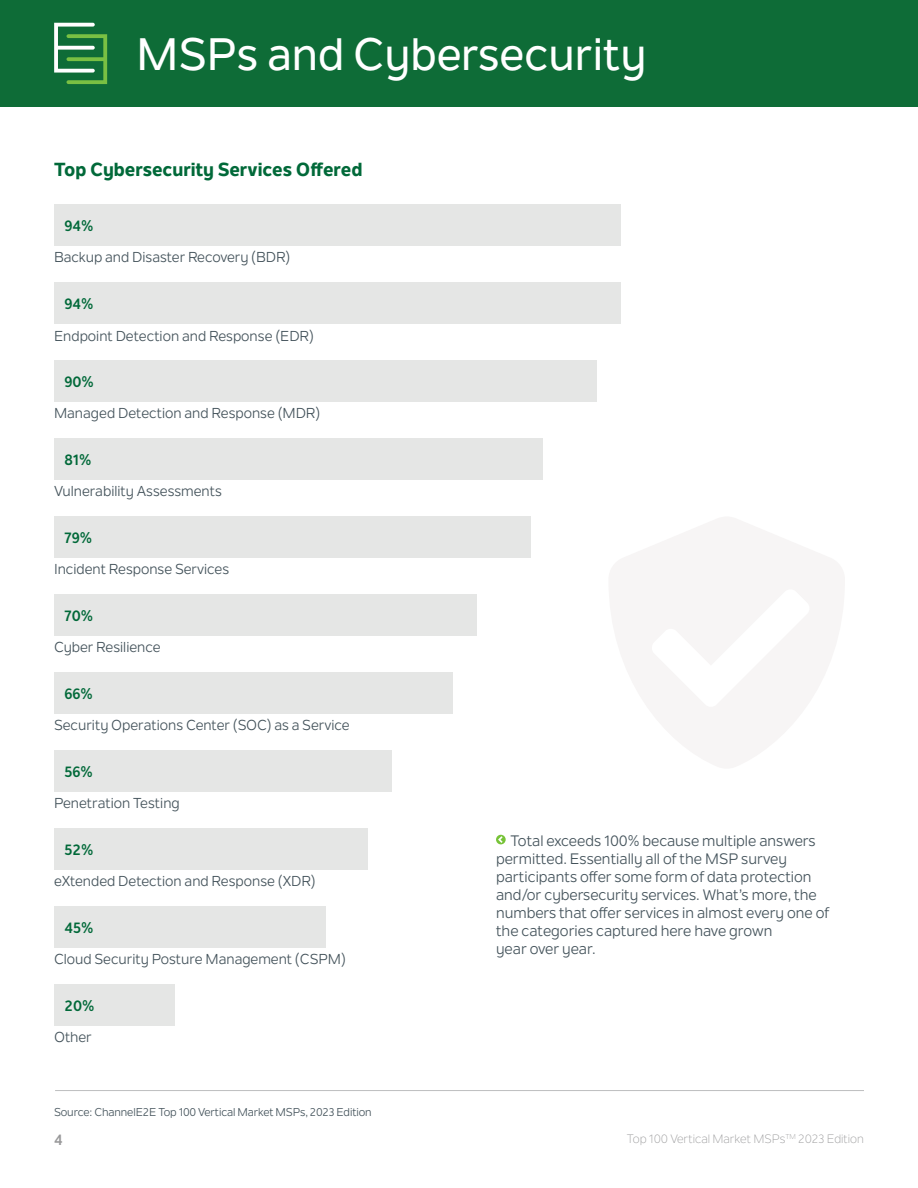
<style>
.page{position:relative;width:918px;height:1188px;background:#fff}
.page>*{position:absolute;margin:0;border:0;box-sizing:border-box;transform-origin:0 0}
.t1{font:500 45px "Nolan Next";color:#fff}
.t2{font:800 18.75px "Nolan Next";color:#016939}
.t3{font:15px/18px "Nolan Next";color:#44535b}
.t4{font:700 15px "Nolan Next";color:#016939}
.t5{font:700 15px "Nolan Next";color:#989899}
.t6{font:14.25px "Nolan Next";color:#44535b}
.t7{font:12px "Nolan Next";color:#989899}
.t8{font:11.25px "Nolan Next";letter-spacing:-.01em;color:#44535b}
</style>
<div class="page">
<hr style="left:55px;top:1090px;width:809px;height:1px;background:#bdbebf">
<div style="left:0;top:0;width:918px;height:107px;background:#0e6c37"></div>
<svg style="left:496px;top:835px;width:10px;height:9px"></svg>
<div style="left:54px;top:204px;width:567px;height:41px;background:#e5e6e5"></div>
<div style="left:54px;top:282px;width:567px;height:42px;background:#e5e6e5"></div>
<div style="left:54px;top:360px;width:543px;height:42px;background:#e5e6e5"></div>
<div style="left:54px;top:438px;width:489px;height:42px;background:#e5e6e5"></div>
<div style="left:54px;top:516px;width:477px;height:42px;background:#e5e6e5"></div>
<div style="left:54px;top:594px;width:422px;height:42px;background:#e5e6e5"></div>
<div style="left:54px;top:672px;width:398px;height:42px;background:#e5e6e5"></div>
<div style="left:54px;top:750px;width:338px;height:42px;background:#e5e6e5"></div>
<div style="left:54px;top:829px;width:314px;height:41px;background:#e5e6e5"></div>
<div style="left:54px;top:907px;width:271px;height:41px;background:#e5e6e5"></div>
<div style="left:54px;top:985px;width:121px;height:41px;background:#e5e6e5"></div>
<svg style="left:54px;top:23px;width:53px;height:61px"></svg>
<h1 class="t1" style="left:136px;top:27px;width:511px">MSPs and Cybersecurity</h1>
<h2 class="t2" style="left:54px;top:158px;width:310px">Top Cybersecurity Services Offered</h2>
<p class="t4" style="left:64px;top:217px;width:30px">94%</p>
<p class="t6" style="left:54px;top:248px;width:238px">Backup and Disaster Recovery (BDR)</p>
<p class="t4" style="left:64px;top:294px;width:30px">94%</p>
<p class="t6" style="left:54px;top:328px;width:261px">Endpoint Detection and Response (EDR)</p>
<p class="t4" style="left:64px;top:372px;width:31px">90%</p>
<p class="t6" style="left:54px;top:405px;width:268px">Managed Detection and Response (MDR)</p>
<p class="t4" style="left:64px;top:450px;width:28px">81%</p>
<p class="t6" style="left:54px;top:483px;width:169px">Vulnerability Assessments</p>
<p class="t4" style="left:64px;top:528px;width:29px">79%</p>
<p class="t6" style="left:54px;top:561px;width:177px">Incident Response Services</p>
<p class="t4" style="left:64px;top:606px;width:30px">70%</p>
<p class="t6" style="left:54px;top:639px;width:108px">Cyber Resilience</p>
<p class="t4" style="left:64px;top:684px;width:30px">66%</p>
<p class="t6" style="left:54px;top:717px;width:297px">Security Operations Center (SOC) as a Service</p>
<p class="t4" style="left:64px;top:762px;width:30px">56%</p>
<p class="t6" style="left:54px;top:795px;width:127px">Penetration Testing</p>
<p class="t4" style="left:64px;top:840px;width:30px">52%</p>
<p class="t6" style="left:54px;top:873px;width:263px">eXtended Detection and Response (XDR)</p>
<p class="t4" style="left:64px;top:918px;width:30px">45%</p>
<p class="t6" style="left:54px;top:951px;width:294px">Cloud Security Posture Management (CSPM)</p>
<p class="t4" style="left:64px;top:996px;width:32px">20%</p>
<p class="t6" style="left:54px;top:1029px;width:39px">Other</p>
<p class="t8" style="left:54px;top:1105px;width:319px">Source: ChannelE2E Top 100 Vertical Market MSPs, 2023 Edition</p>
<p class="t3" style="left:496px;top:832px;width:335px;text-indent:14px">Total exceeds 100% because multiple answers permitted. Essentially all of the MSP survey participants offer some form of data protection and/or cybersecurity services. What’s more, the numbers that offer services in almost every one of the categories captured here have grown<br>year over year.</p>
<p class="t5" style="left:54px;top:1131px;width:10px">4</p>
<p class="t7" style="left:627px;top:1131px;width:239px">Top 100 Vertical Market MSPs<sup>TM</sup> 2023 Edition</p>
</div>
